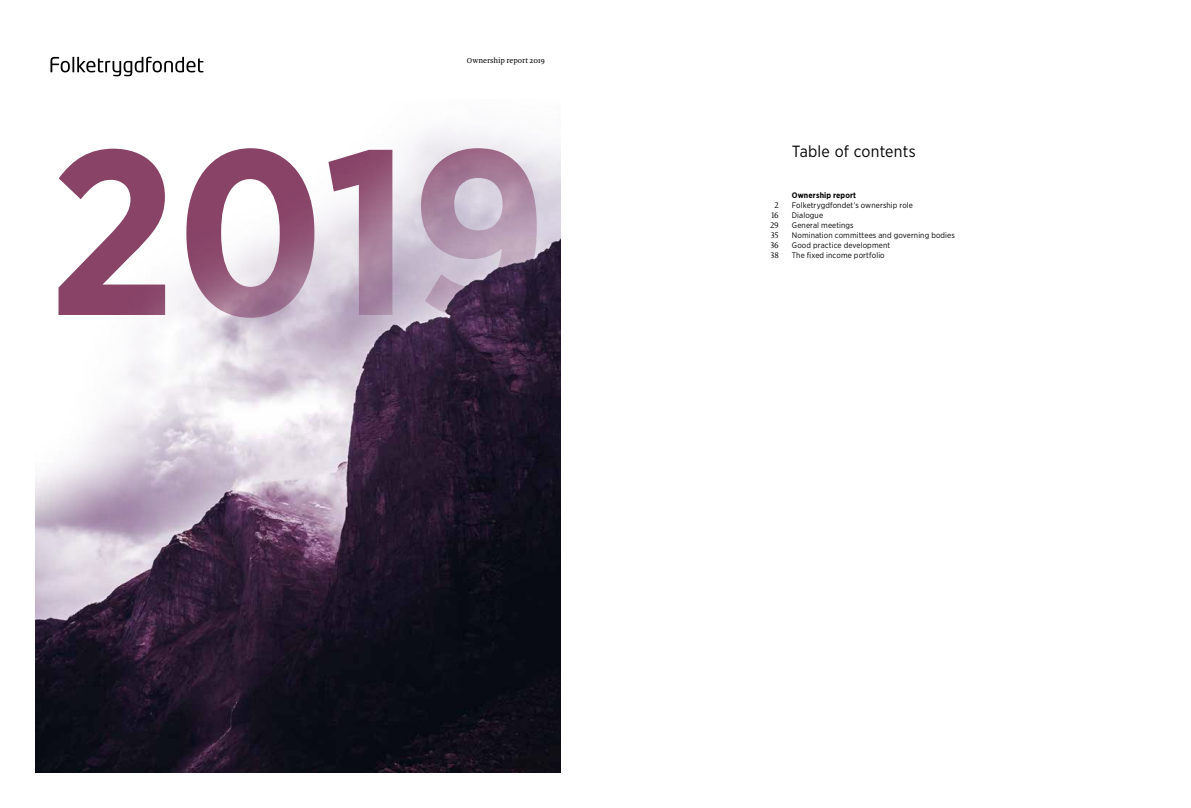
<style>
.page{position:relative;width:1191px;height:808px;background:#fff}
.page>*{position:absolute;margin:0;border:0;box-sizing:border-box;transform-origin:0 0}
.t1{font:700 234.2px "Gotham Narrow";color:#884367}
.t2{font:16.2px "Gotham Narrow";letter-spacing:.01em;color:#000}
.t3{font:9px "Milo Serif OT";letter-spacing:-.015em;color:#000}
.t4{font:8px "Gotham Narrow";letter-spacing:.015em;color:#000}
.t5{font:8px "Milo Serif OT Text";letter-spacing:-.005em;color:#000}
.t6{font:700 8px "Gotham Narrow";letter-spacing:.02em;color:#000}
</style>
<div class="page">
<svg style="left:50px;top:57px;width:153px;height:19px"></svg>
<img style="left:35px;top:130px;width:525px;height:642px">
<p class="t5" style="left:467px;top:57px;width:79px">Ownership report 2019</p>
<h1 class="t1" style="left:48px;top:82px;width:500px">2019</h1>
<h2 class="t2" style="left:792px;top:141px;width:125px">Table of contents</h2>
<p class="t6" style="left:792px;top:190px;width:66px">Ownership report</p>
<p class="t3" style="left:774px;top:200px;width:6px">2</p>
<p class="t4" style="left:792px;top:200px;width:123px">Folketrygdfondet’s ownership role</p>
<p class="t3" style="left:771px;top:210px;width:9px">16</p>
<p class="t4" style="left:792px;top:210px;width:33px">Dialogue</p>
<p class="t3" style="left:770px;top:220px;width:10px">29</p>
<p class="t4" style="left:792px;top:220px;width:63px">General meetings</p>
<p class="t3" style="left:771px;top:230px;width:9px">35</p>
<p class="t4" style="left:792px;top:230px;width:165px">Nomination committees and governing bodies</p>
<p class="t3" style="left:770px;top:240px;width:10px">36</p>
<p class="t4" style="left:792px;top:240px;width:100px">Good practice development</p>
<p class="t3" style="left:770px;top:250px;width:10px">38</p>
<p class="t4" style="left:792px;top:250px;width:94px">The fixed income portfolio</p>
</div>
